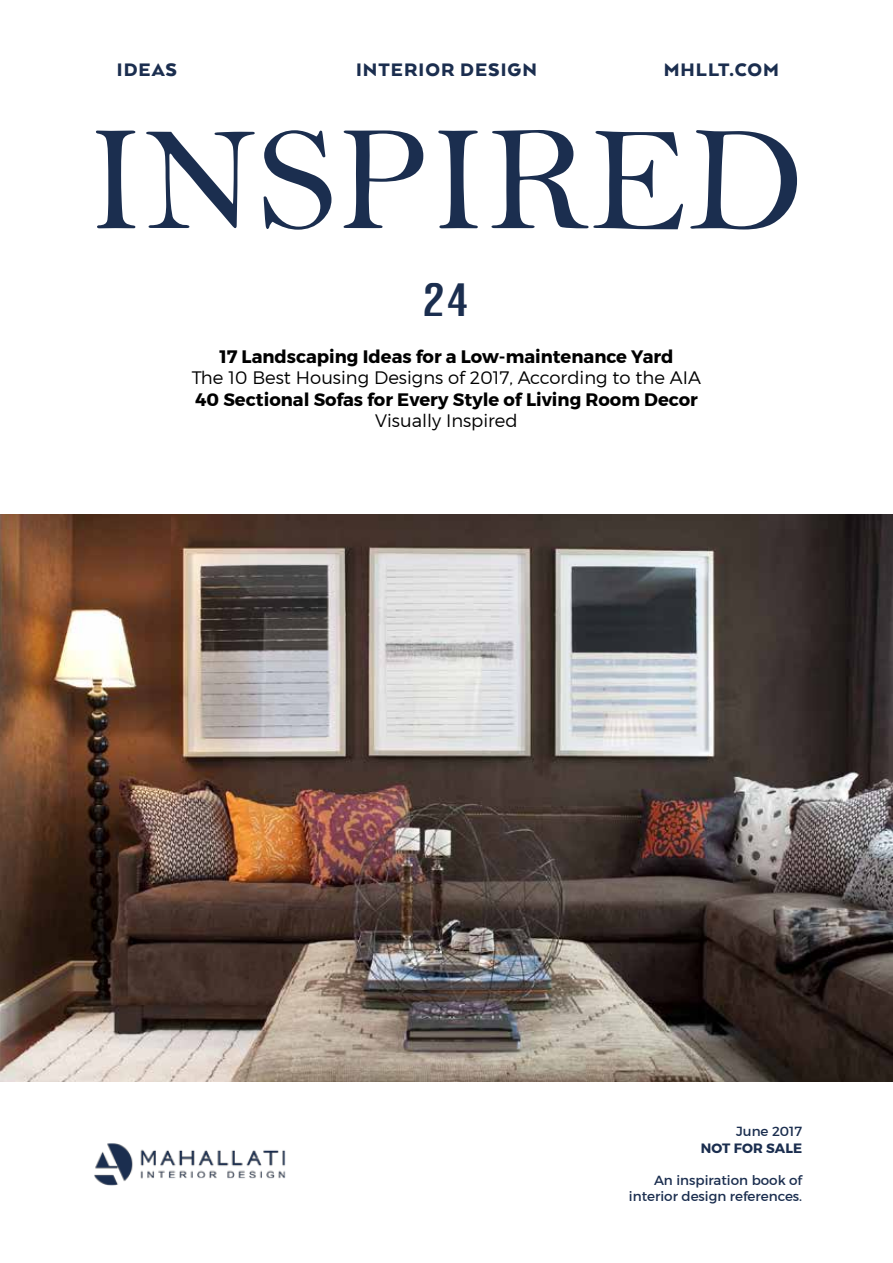
<style>
.page{position:relative;width:893px;height:1263px;background:#fff}
.page>*{position:absolute;margin:0;border:0;box-sizing:border-box;transform-origin:0 0}
.t1{font:46.65px "Grounday";color:#1b2e4f}
.t2{font:900 20.85px "Arquitecta";letter-spacing:.05em;color:#1b2e4f}
.t3{font:700 18px "Montserrat";color:#000}
.t4{font:300 18px "Montserrat";color:#000}
.t5{font:13.5px/16.2px "Montserrat";color:#1b2e4f;text-align:right}
.t6{font:700 13.5px "Montserrat";letter-spacing:.01em;color:#1b2e4f}
</style>
<div class="page">
<svg style="left:96px;top:130px;width:701px;height:100px"></svg>
<img style="left:0;top:514px;width:893px;height:567px">
<img style="left:94px;top:1143px;width:192px;height:42px">
<p class="t2" style="left:117px;top:56px;width:62px">IDEAS</p>
<p class="t2" style="left:356px;top:56px;width:182px">INTERIOR DESIGN</p>
<p class="t2" style="left:664px;top:56px;width:117px">MHLLT.COM</p>
<h1 class="t1" style="left:423px;top:280px;width:47px">24</h1>
<p class="t3" style="left:219px;top:345px;width:456px">17 Landscaping Ideas for a Low-maintenance Yard</p>
<p class="t4" style="left:192px;top:367px;width:510px">The 10 Best Housing Designs of 2017, According to the AIA</p>
<p class="t3" style="left:195px;top:388px;width:504px">40 Sectional Sofas for Every Style of Living Room Decor</p>
<p class="t4" style="left:375px;top:410px;width:144px">Visually Inspired</p>
<p class="t5" style="left:736px;top:1123px;width:68px">June 2017</p>
<p class="t6" style="left:701px;top:1139px;width:103px">NOT FOR SALE</p>
<p class="t5" style="left:629px;top:1172px;width:175px">An inspiration book of interior design references.</p>
</div>
